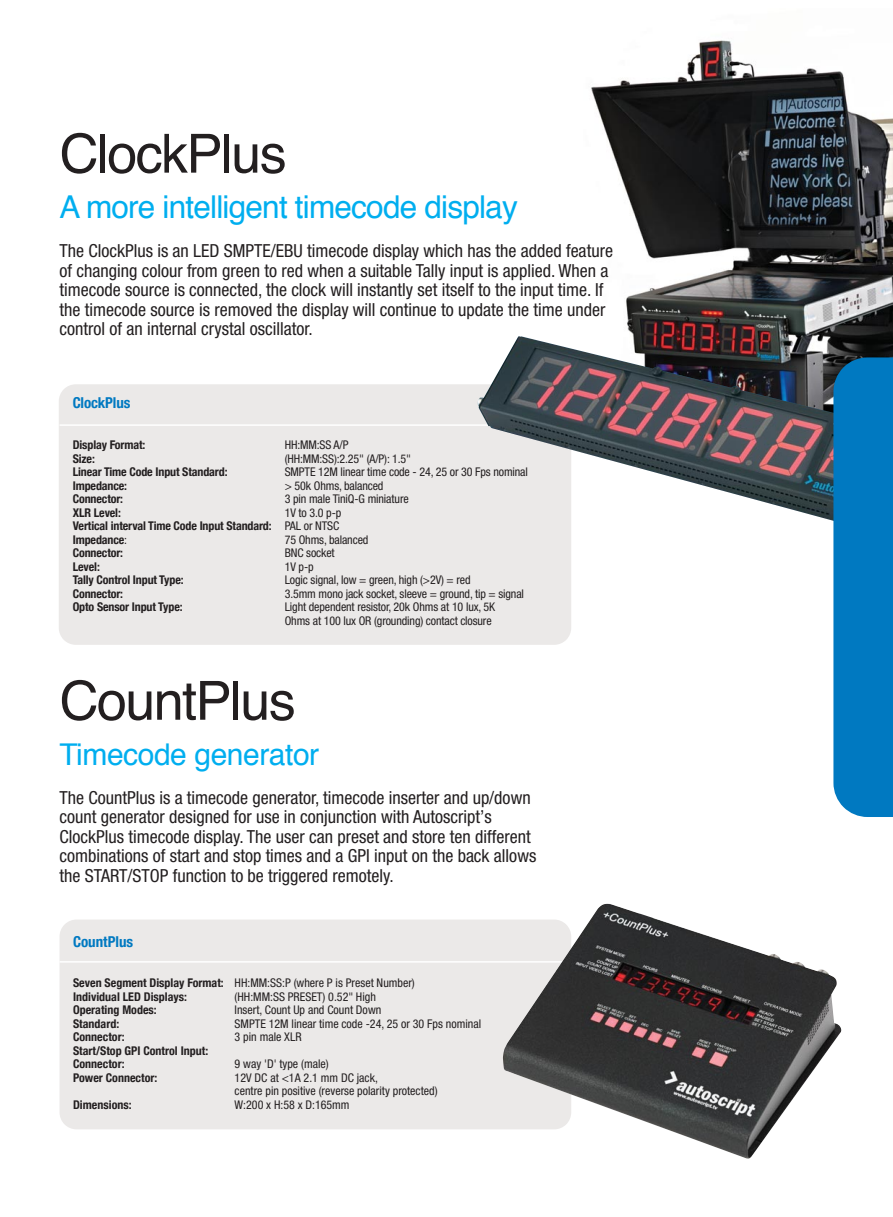
<style>
.page{position:relative;width:893px;height:1217px;background:#fff}
.page>*{position:absolute;margin:0;border:0;box-sizing:border-box;transform-origin:0 0}
.t1{font:54px "Helvetica";letter-spacing:-.03em;color:#231f20}
.t2{font:31.5px "Helvetica";letter-spacing:-.025em;color:#00aeef}
.t3{font:30px "Helvetica";letter-spacing:-.015em;color:#00aeef}
.t4{font:condensed 18px/19.5px "Helvetica Neue";color:#231f20}
.t5{font:700 condensed 15px "Helvetica Neue";letter-spacing:-.005em;color:#0079c1}
.t6{font:condensed 12px/13.5px "Helvetica Neue";letter-spacing:-.01em;color:#231f20}
.t7{font:700 condensed 12px/13.5px "Helvetica Neue";letter-spacing:-.01em;color:#231f20}
.s1{font-weight:400}
</style>
<div class="page">
<img style="left:591px;top:40px;width:302px;height:317px">
<div style="left:59px;top:384px;width:512px;height:260px;background:#ebe9e8"></div>
<div style="left:60px;top:919px;width:443px;height:209px;background:#ebe9e8"></div>
<hr style="left:60px;top:424px;width:486px;height:2px;background:#fff">
<hr style="left:60px;top:960px;width:511px;height:2px;background:#fff">
<img style="left:503px;top:903px;width:339px;height:255px">
<img style="left:478px;top:336px;width:414px;height:193px">
<svg style="left:833px;top:357px;width:60px;height:459px;background:#0b7cbf"></svg>
<h1 class="t1" style="left:60px;top:131px;width:229px">ClockPlus</h1>
<h2 class="t2" style="left:60px;top:193px;width:460px">A more intelligent timecode display</h2>
<p class="t4" style="left:60px;top:242px;width:555px">The ClockPlus is an LED SMPTE/EBU timecode display which has the added feature of changing colour from green to red when a suitable Tally input is applied. When a timecode source is connected, the clock will instantly set itself to the input time. If the timecode source is removed the display will continue to update the time under control of an internal crystal oscillator.</p>
<p class="t5" style="left:73px;top:394px;width:59px">ClockPlus</p>
<p class="t7" style="left:73px;top:437px;width:74px">Display Format:</p>
<p class="t6" style="left:285px;top:439px;width:65px">HH:MM:SS A/P</p>
<p class="t7" style="left:73px;top:451px;width:24px">Size:</p>
<p class="t6" style="left:285px;top:452px;width:128px">(HH:MM:SS):2.25" (A/P): 1.5"</p>
<p class="t7" style="left:73px;top:464px;width:156px">Linear Time Code Input Standard:</p>
<p class="t6" style="left:285px;top:466px;width:245px">SMPTE 12M linear time code - 24, 25 or 30 Fps nominal</p>
<p class="t7" style="left:73px;top:478px;width:56px">Impedance:</p>
<p class="t6" style="left:285px;top:479px;width:100px">&gt; 50k Ohms, balanced</p>
<p class="t7" style="left:73px;top:491px;width:52px">Connector:</p>
<p class="t6" style="left:285px;top:493px;width:126px">3 pin male TiniQ-G miniature</p>
<p class="t7" style="left:73px;top:505px;width:50px">XLR Level:</p>
<p class="t7" style="left:73px;top:505px;width:270px;text-indent:212px"><span class="s1">1V to 3.0 p-p<br></span>Vertical interval Time Code Input Standard: <span class="s1">PAL or NTSC<br></span>Impedance<span class="s1">:</span></p>
<p class="t6" style="left:285px;top:533px;width:85px">75 Ohms, balanced</p>
<p class="t7" style="left:73px;top:545px;width:52px">Connector:</p>
<p class="t6" style="left:285px;top:547px;width:51px">BNC socket</p>
<p class="t7" style="left:73px;top:559px;width:29px">Level:</p>
<p class="t6" style="left:285px;top:560px;width:30px">1V p-p</p>
<p class="t7" style="left:73px;top:572px;width:112px">Tally Control Input Type:</p>
<p class="t6" style="left:285px;top:574px;width:187px">Logic signal, low = green, high (&gt;2V) = red</p>
<p class="t7" style="left:73px;top:586px;width:52px">Connector:</p>
<p class="t6" style="left:285px;top:587px;width:241px">3.5mm mono jack socket, sleeve = ground, tip = signal</p>
<p class="t7" style="left:73px;top:599px;width:111px">Opto Sensor Input Type:</p>
<p class="t6" style="left:285px;top:601px;width:212px">Light dependent resistor, 20k Ohms at 10 lux, 5K<br>Ohms at 100 lux OR (grounding) contact closure</p>
<h1 class="t1" style="left:60px;top:678px;width:238px">CountPlus</h1>
<h3 class="t3" style="left:60px;top:741px;width:261px">Timecode generator</h3>
<p class="t4" style="left:60px;top:788px;width:478px">The CountPlus is a timecode generator, timecode inserter and up/down count generator designed for use in conjunction with Autoscript’s ClockPlus timecode display. The user can preset and store ten different combinations of start and stop times and a GPI input on the back allows the START/STOP function to be triggered remotely.</p>
<p class="t5" style="left:73px;top:931px;width:62px">CountPlus</p>
<p class="t7" style="left:73px;top:975px;width:343px">Seven Segment Display Format: <span class="s1">HH:MM:SS:P (where P is Preset Number)<br></span>Individual LED Displays:</p>
<p class="t6" style="left:235px;top:990px;width:143px">(HH:MM:SS PRESET) 0.52" High</p>
<p class="t7" style="left:73px;top:1002px;width:85px">Operating Modes:</p>
<p class="t6" style="left:235px;top:1003px;width:148px">Insert, Count Up and Count Down</p>
<p class="t7" style="left:73px;top:1016px;width:48px">Standard:</p>
<p class="t6" style="left:235px;top:1017px;width:248px">SMPTE 12M linear time code -24, 25 or 30 Fps nominal</p>
<p class="t7" style="left:73px;top:1029px;width:53px">Connector:</p>
<p class="t6" style="left:235px;top:1030px;width:68px">3 pin male XLR</p>
<p class="t7" style="left:73px;top:1043px;width:137px">Start/Stop GPI Control Input:<br>Connector:</p>
<p class="t6" style="left:235px;top:1057px;width:96px">9 way 'D' type (male)</p>
<p class="t7" style="left:73px;top:1070px;width:86px">Power Connector:</p>
<p class="t6" style="left:235px;top:1071px;width:204px">12V DC at &lt;1A 2.1 mm DC jack,<br>centre pin positive (reverse polarity protected)</p>
<p class="t7" style="left:73px;top:1097px;width:60px">Dimensions:</p>
<p class="t6" style="left:235px;top:1098px;width:116px">W:200 x H:58 x D:165mm</p>
</div>
